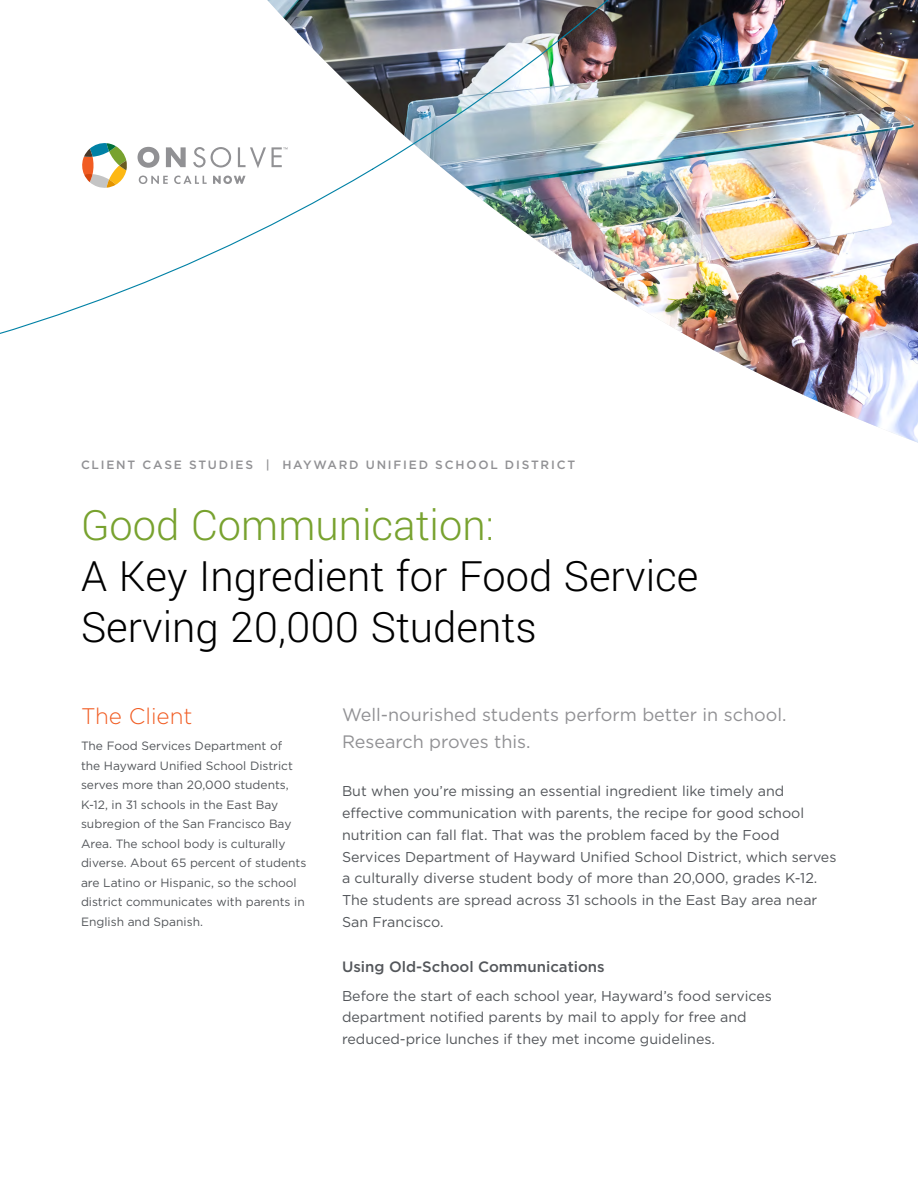
<style>
.page{position:relative;width:918px;height:1188px;background:#fff}
.page>*{position:absolute;margin:0;border:0;box-sizing:border-box;transform-origin:0 0}
.t1{font:300 46.5px/51px "Yantramanav";color:#000}
.t2{font:300 46.5px "Yantramanav";color:#78a22f}
.t3{font:300 22.5px "Gotham";color:#f15c22}
.t4{font:18px/27px "Gotham";color:#919194}
.t5{font:500 15px "Gotham";color:#53565a}
.t6{font:14.25px/21.8px "Gotham";color:#53565a}
.t7{font:12px/19.5px "Gotham";color:#53565a}
.t8{font:500 12px "Gotham";letter-spacing:.15em;color:#919194}
</style>
<div class="page">
<img style="left:665px;top:0;width:253px;height:443px">
<img style="left:0;top:0;width:665px;height:334px">
<p class="t8" style="left:81px;top:457px;width:496px">CLIENT CASE STUDIES | HAYWARD UNIFIED SCHOOL DISTRICT</p>
<h1 class="t2" style="left:81px;top:497px;width:415px">Good Communication:</h1>
<h1 class="t1" style="left:81px;top:551px;width:619px">A Key Ingredient for Food Service<br>Serving 20,000 Students</h1>
<h2 class="t3" style="left:81px;top:702px;width:113px">The Client</h2>
<p class="t7" style="left:81px;top:736px;width:227px">The Food Services Department of<br>the Hayward Unified School District serves more than 20,000 students, K-12, in 31 schools in the East Bay subregion of the San Francisco Bay Area. The school body is culturally diverse. About 65 percent of students are Latino or Hispanic, so the school district communicates with parents in English and Spanish.</p>
<p class="t4" style="left:342px;top:700px;width:446px">Well-nourished students perform better in school.<br>Research proves this.</p>
<p class="t6" style="left:342px;top:780px;width:496px">But when you’re missing an essential ingredient like timely and effective communication with parents, the recipe for good school nutrition can fall flat. That was the problem faced by the Food Services Department of Hayward Unified School District, which serves a culturally diverse student body of more than 20,000, grades K-12.<br>The students are spread across 31 schools in the East Bay area near San Francisco.</p>
<p class="t5" style="left:342px;top:957px;width:264px">Using Old-School Communications</p>
<p class="t6" style="left:342px;top:984px;width:432px">Before the start of each school year, Hayward’s food services department notified parents by mail to apply for free and reduced-price lunches if they met income guidelines.</p>
</div>
